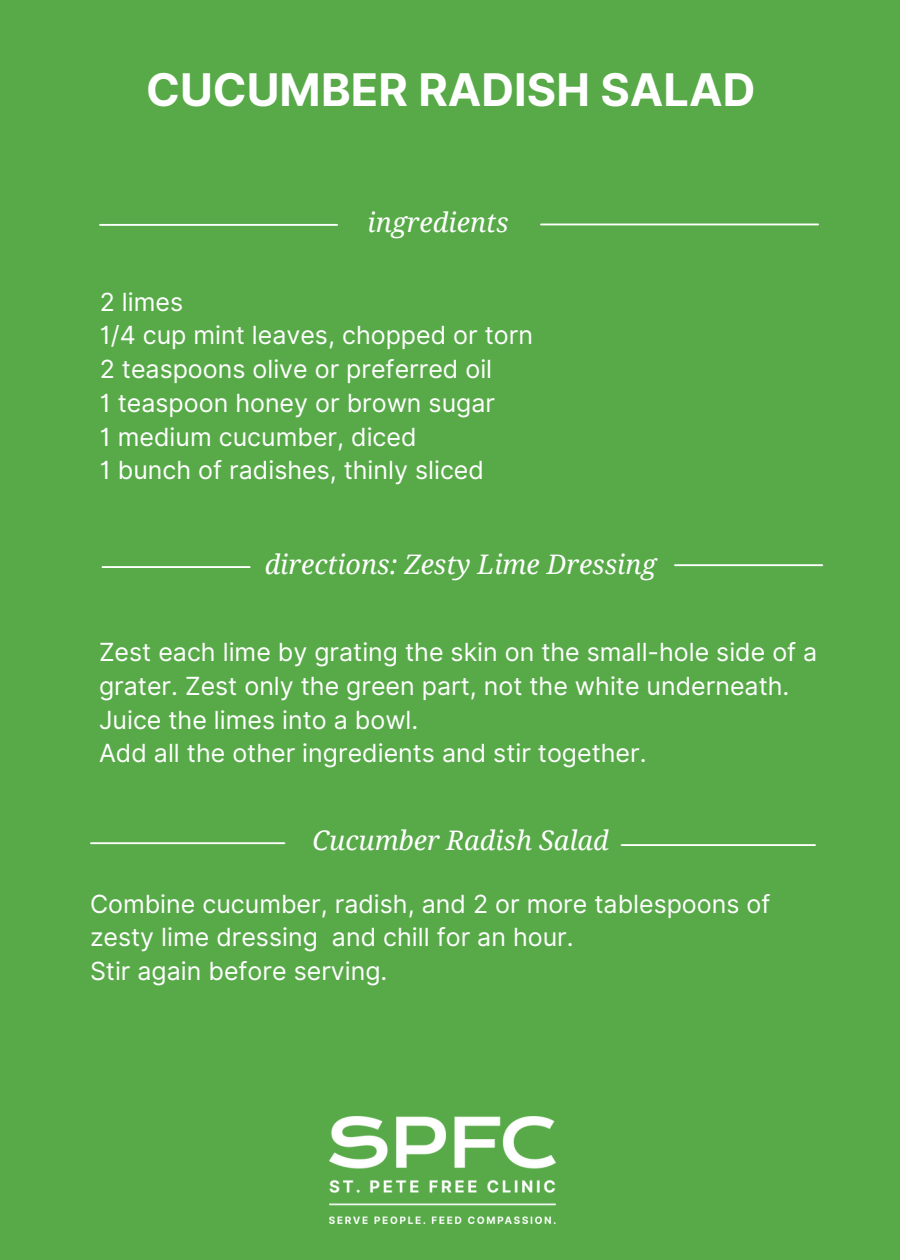
<style>
.page{position:relative;width:900px;height:1260px;background:#58aa49}
.page>*{position:absolute;margin:0;border:0;box-sizing:border-box;transform-origin:0 0}
.t1{font:700 45px "Inter";color:#fff}
.t2{font:italic 27px "Droid Serif";color:#fff}
.t3{font:25px/33.8px "Inter";color:#fff}
</style>
<div class="page">
<hr style="left:100px;top:224px;width:237px;height:2px;background:#fff">
<hr style="left:541px;top:224px;width:277px;height:1px;background:#fff">
<img style="left:329px;top:1116px;width:227px;height:107px">
<hr style="left:91px;top:842px;width:193px;height:2px;background:#fff">
<hr style="left:622px;top:844px;width:193px;height:2px;background:#fff">
<hr style="left:102px;top:566px;width:148px;height:2px;background:#fff">
<hr style="left:675px;top:564px;width:147px;height:2px;background:#fff">
<p class="t1" style="left:146px;top:62px;width:611px">CUCUMBER RADISH SALAD</p>
<h1 class="t2" style="left:368px;top:206px;width:143px">ingredients</h1>
<p class="t3" style="left:100px;top:285px;width:85px">2 limes</p>
<p class="t3" style="left:100px;top:318px;width:435px">1/4 cup mint leaves, chopped or torn</p>
<p class="t3" style="left:100px;top:352px;width:394px">2 teaspoons olive or preferred oil</p>
<p class="t3" style="left:100px;top:386px;width:397px">1 teaspoon honey or brown sugar</p>
<p class="t3" style="left:100px;top:420px;width:318px">1 medium cucumber, diced</p>
<p class="t3" style="left:100px;top:453px;width:386px">1 bunch of radishes, thinly sliced</p>
<p class="t2" style="left:265px;top:549px;width:393px">directions: Zesty Lime Dressing</p>
<p class="t3" style="left:99px;top:635px;width:720px">Zest each lime by grating the skin on the small-hole side of a grater. Zest only the green part, not the white underneath.</p>
<p class="t3" style="left:99px;top:703px;width:321px">Juice the limes into a bowl.</p>
<p class="t3" style="left:99px;top:737px;width:549px">Add all the other ingredients and stir together.</p>
<p class="t2" style="left:312px;top:825px;width:298px">Cucumber Radish Salad</p>
<p class="t3" style="left:90px;top:887px;width:682px">Combine cucumber, radish, and 2 or more tablespoons of zesty lime dressing and chill for an hour.</p>
<p class="t3" style="left:90px;top:954px;width:299px">Stir again before serving.</p>
</div>
